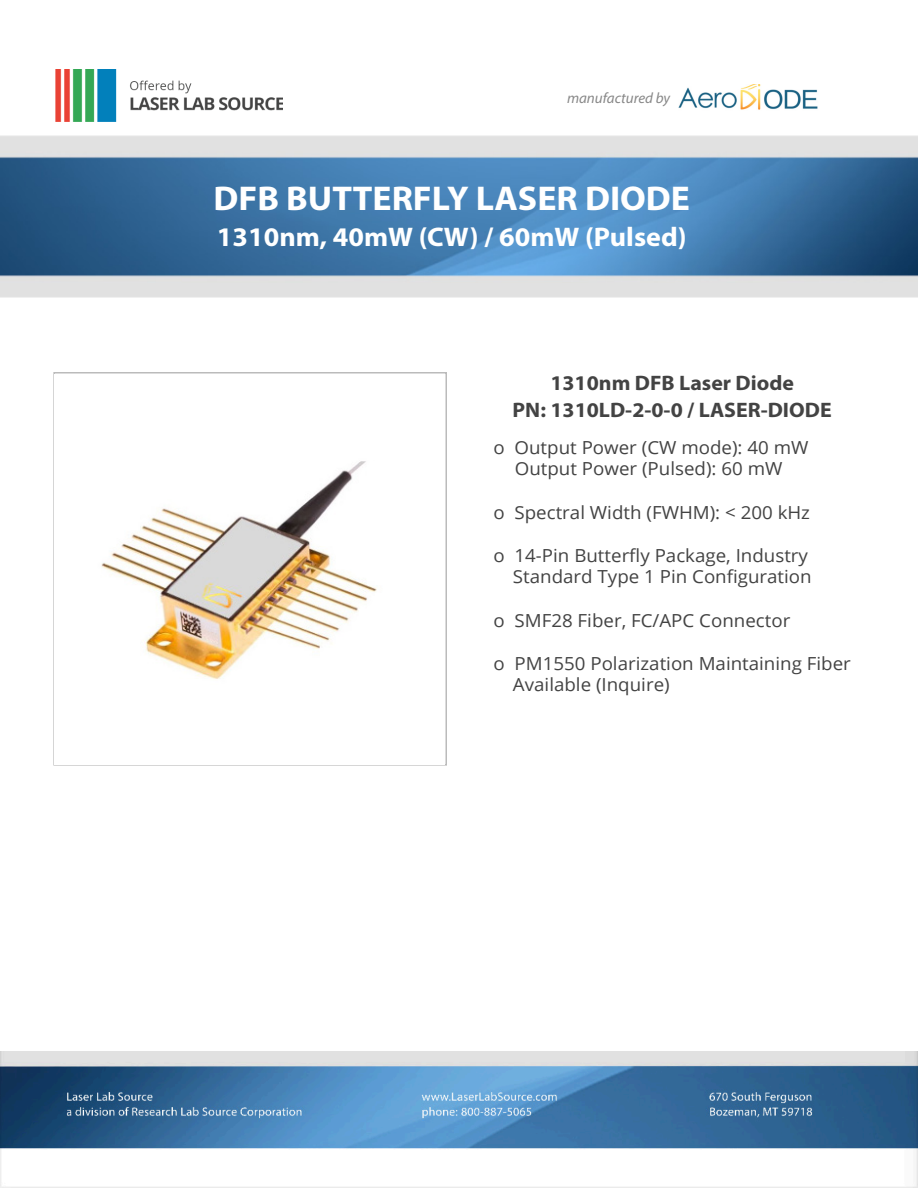
<style>
.page{position:relative;width:918px;height:1188px;background:#fff}
.page>*{position:absolute;margin:0;border:0;box-sizing:border-box;transform-origin:0 0}
.t1{font:700 34.5px "Myriad Pro";color:#fff;scale:1.04 1}
.t2{font:700 27px "Myriad Pro";color:#fff;scale:1.04 1}
.t3{font:700 21px/27px "Myriad Pro";color:#434343;text-align:center;scale:1.04 1}
.t4{font:18px/21.6px "Open Sans";color:#434343;text-align:center;scale:1.04 1}
.t5{font:italic 15px "Myriad Pro";color:#888}
</style>
<div class="page">
<img style="left:0;top:135px;width:918px;height:162px">
<img style="left:55px;top:69px;width:228px;height:53px">
<img style="left:1px;top:1052px;width:917px;height:136px">
<div style="left:53px;top:372px;width:394px;height:394px;border:2px solid #bbb"></div>
<img style="left:55px;top:374px;width:390px;height:390px">
<img style="left:678px;top:85px;width:140px;height:25px">
<p class="t5" style="left:567px;top:89px;width:105px">manufactured by</p>
<p class="t1" style="left:214px;top:179px;width:460px">DFB BUTTERFLY LASER DIODE</p>
<p class="t2" style="left:217px;top:222px;width:453px">1310nm, 40mW (CW) / 60mW (Pulsed)</p>
<p class="t3" style="left:513px;top:370px;width:308px">1310nm DFB Laser Diode<br>PN: 1310LD-2-0-0 / LASER-DIODE</p>
<p class="t4" style="left:494px;top:436px;width:304px">ο Output Power (CW mode): 40 mW<br>Output Power (Pulsed): 60 mW</p>
<p class="t4" style="left:494px;top:501px;width:306px">ο Spectral Width (FWHM): &lt; 200 kHz</p>
<p class="t4" style="left:494px;top:544px;width:308px;text-align:right">ο 14-Pin Butterfly Package, Industry<br>Standard Type 1 Pin Configuration</p>
<p class="t4" style="left:494px;top:609px;width:287px">ο SMF28 Fiber, FC/APC Connector</p>
<p class="t4" style="left:494px;top:652px;width:345px">ο PM1550 Polarization Maintaining Fiber</p>
<p class="t4" style="left:513px;top:674px;width:152px">Available (Inquire)</p>
</div>
